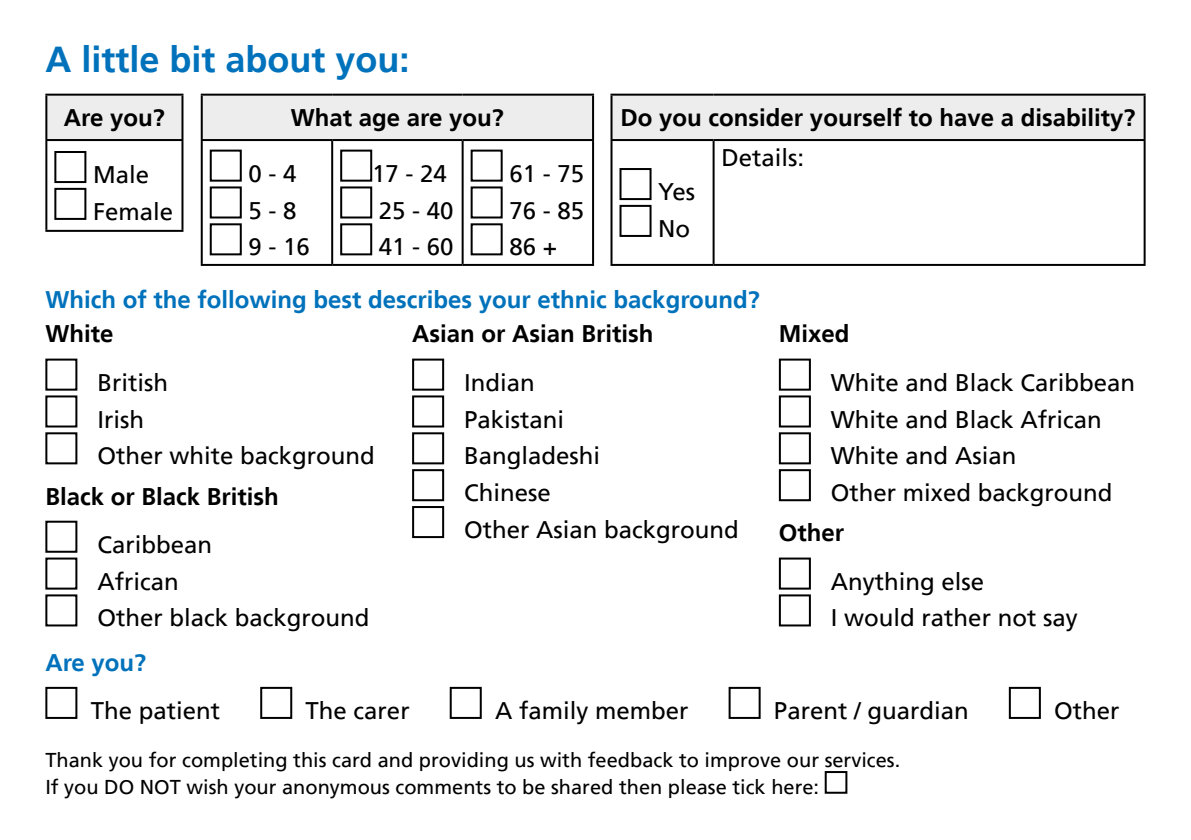
<style>
.page{position:relative;width:1191px;height:840px;background:#fff}
.page>*{position:absolute;margin:0;border:0;box-sizing:border-box;transform-origin:0 0}
.t1{font:700 36px "Frutiger";color:#0072bb}
.t2{font:24px/36.8px "Frutiger";color:#000}
.t3{font:700 24px "Frutiger";color:#000}
.t4{font:700 24px "Frutiger";color:#0072bb}
.t5{font:20px/26.6px "Frutiger";color:#000}
</style>
<div class="page">
<div style="left:45px;top:686px;width:32px;height:32px;border:2px solid #000"></div>
<div style="left:260px;top:686px;width:32px;height:32px;border:2px solid #000"></div>
<div style="left:450px;top:686px;width:32px;height:32px;border:2px solid #000"></div>
<div style="left:728px;top:686px;width:32px;height:32px;border:2px solid #000"></div>
<div style="left:1008px;top:686px;width:32px;height:32px;border:2px solid #000"></div>
<div style="left:45px;top:358px;width:32px;height:32px;border:2px solid #000"></div>
<div style="left:45px;top:395px;width:32px;height:32px;border:2px solid #000"></div>
<div style="left:45px;top:432px;width:32px;height:32px;border:2px solid #000"></div>
<div style="left:45px;top:520px;width:32px;height:32px;border:2px solid #000"></div>
<div style="left:45px;top:557px;width:32px;height:32px;border:2px solid #000"></div>
<div style="left:45px;top:594px;width:32px;height:32px;border:2px solid #000"></div>
<div style="left:412px;top:358px;width:32px;height:32px;border:2px solid #000"></div>
<div style="left:412px;top:395px;width:32px;height:32px;border:2px solid #000"></div>
<div style="left:412px;top:432px;width:32px;height:32px;border:2px solid #000"></div>
<div style="left:412px;top:469px;width:32px;height:32px;border:2px solid #000"></div>
<div style="left:412px;top:505px;width:32px;height:32px;border:2px solid #000"></div>
<div style="left:779px;top:358px;width:32px;height:32px;border:2px solid #000"></div>
<div style="left:779px;top:395px;width:32px;height:32px;border:2px solid #000"></div>
<div style="left:779px;top:432px;width:32px;height:32px;border:2px solid #000"></div>
<div style="left:779px;top:469px;width:32px;height:32px;border:2px solid #000"></div>
<div style="left:779px;top:557px;width:32px;height:32px;border:2px solid #000"></div>
<div style="left:779px;top:594px;width:32px;height:32px;border:2px solid #000"></div>
<div style="left:824px;top:770px;width:23px;height:23px;border:2px solid #000"></div>
<div style="left:46px;top:95px;width:136px;height:45px;background:#ededed"></div>
<hr style="left:45px;top:94px;width:138px;height:2px;background:#000">
<hr style="left:45px;top:96px;width:2px;height:43px;background:#000">
<hr style="left:181px;top:96px;width:2px;height:43px;background:#000">
<hr style="left:45px;top:139px;width:138px;height:2px;background:#000">
<hr style="left:45px;top:141px;width:2px;height:89px;background:#000">
<hr style="left:181px;top:141px;width:2px;height:89px;background:#000">
<hr style="left:45px;top:230px;width:138px;height:2px;background:#000">
<div style="left:54px;top:151px;width:32px;height:32px;border:2px solid #000"></div>
<div style="left:54px;top:188px;width:32px;height:32px;border:2px solid #000"></div>
<div style="left:202px;top:95px;width:391px;height:45px;background:#ededed"></div>
<hr style="left:201px;top:94px;width:131px;height:2px;background:#000">
<hr style="left:201px;top:96px;width:2px;height:43px;background:#000">
<hr style="left:332px;top:94px;width:130px;height:2px;background:#000">
<hr style="left:462px;top:94px;width:132px;height:2px;background:#000">
<hr style="left:592px;top:96px;width:2px;height:43px;background:#000">
<hr style="left:201px;top:139px;width:131px;height:2px;background:#000">
<hr style="left:201px;top:141px;width:2px;height:123px;background:#000">
<hr style="left:332px;top:139px;width:130px;height:2px;background:#000">
<hr style="left:331px;top:141px;width:2px;height:123px;background:#000">
<hr style="left:462px;top:139px;width:132px;height:2px;background:#000">
<hr style="left:461px;top:141px;width:2px;height:123px;background:#000">
<hr style="left:592px;top:141px;width:2px;height:123px;background:#000">
<hr style="left:201px;top:264px;width:131px;height:2px;background:#000">
<hr style="left:332px;top:264px;width:130px;height:2px;background:#000">
<hr style="left:462px;top:264px;width:132px;height:2px;background:#000">
<div style="left:210px;top:149px;width:32px;height:32px;border:2px solid #000"></div>
<div style="left:210px;top:186px;width:32px;height:32px;border:2px solid #000"></div>
<div style="left:210px;top:223px;width:32px;height:32px;border:2px solid #000"></div>
<div style="left:340px;top:149px;width:32px;height:32px;border:2px solid #000"></div>
<div style="left:340px;top:186px;width:32px;height:32px;border:2px solid #000"></div>
<div style="left:340px;top:223px;width:32px;height:32px;border:2px solid #000"></div>
<div style="left:470px;top:149px;width:32px;height:32px;border:2px solid #000"></div>
<div style="left:470px;top:186px;width:32px;height:32px;border:2px solid #000"></div>
<div style="left:470px;top:223px;width:32px;height:32px;border:2px solid #000"></div>
<div style="left:611px;top:95px;width:533px;height:45px;background:#ededed"></div>
<hr style="left:610px;top:94px;width:103px;height:2px;background:#000">
<hr style="left:610px;top:96px;width:2px;height:43px;background:#000">
<hr style="left:713px;top:94px;width:432px;height:2px;background:#000">
<hr style="left:1143px;top:96px;width:2px;height:43px;background:#000">
<hr style="left:610px;top:139px;width:103px;height:2px;background:#000">
<hr style="left:610px;top:141px;width:2px;height:123px;background:#000">
<hr style="left:713px;top:139px;width:432px;height:2px;background:#000">
<hr style="left:712px;top:141px;width:2px;height:123px;background:#000">
<hr style="left:1143px;top:141px;width:2px;height:123px;background:#000">
<hr style="left:610px;top:264px;width:103px;height:2px;background:#000">
<hr style="left:713px;top:264px;width:432px;height:2px;background:#000">
<div style="left:619px;top:168px;width:32px;height:32px;border:2px solid #000"></div>
<div style="left:619px;top:205px;width:32px;height:32px;border:2px solid #000"></div>
<h1 class="t1" style="left:45px;top:39px;width:366px">A little bit about you:</h1>
<p class="t3" style="left:64px;top:104px;width:102px">Are you?</p>
<p class="t2" style="left:93px;top:156px;width:82px">Male<br>Female</p>
<p class="t3" style="left:291px;top:104px;width:214px">What age are you?</p>
<p class="t2" style="left:248px;top:155px;width:63px">0 - 4<br>5 - 8<br>9 - 16</p>
<p class="t2" style="left:372px;top:155px;width:83px">17 - 24<br>25 - 40<br>41 - 60</p>
<p class="t2" style="left:509px;top:155px;width:76px;text-align:justify">61 - 75<br>76 - 85<br>86 +</p>
<p class="t3" style="left:620px;top:104px;width:516px">Do you consider yourself to have a disability?</p>
<p class="t2" style="left:658px;top:173px;width:38px">Yes<br>No</p>
<p class="t2" style="left:721px;top:139px;width:84px">Details:</p>
<p class="t4" style="left:45px;top:285px;width:716px">Which of the following best describes your ethnic background?</p>
<p class="t3" style="left:45px;top:320px;width:70px">White</p>
<p class="t2" style="left:97px;top:364px;width:279px">British<br>Irish<br>Other white background</p>
<p class="t3" style="left:45px;top:482px;width:235px">Black or Black British</p>
<p class="t2" style="left:97px;top:526px;width:274px">Caribbean<br>African<br>Other black background</p>
<p class="t3" style="left:412px;top:320px;width:243px">Asian or Asian British</p>
<p class="t2" style="left:464px;top:364px;width:276px">Indian<br>Pakistani<br>Bangladeshi<br>Chinese<br>Other Asian background</p>
<p class="t3" style="left:779px;top:320px;width:72px">Mixed</p>
<p class="t2" style="left:831px;top:364px;width:306px">White and Black Caribbean<br>White and Black African<br>White and Asian<br>Other mixed background</p>
<p class="t3" style="left:779px;top:518px;width:67px">Other</p>
<p class="t2" style="left:831px;top:562px;width:248px">Anything else<br>I would rather not say</p>
<p class="t4" style="left:45px;top:648px;width:102px">Are you?</p>
<p class="t2" style="left:91px;top:692px;width:131px">The patient</p>
<p class="t2" style="left:305px;top:692px;width:106px">The carer</p>
<p class="t2" style="left:495px;top:692px;width:195px">A family member</p>
<p class="t2" style="left:774px;top:692px;width:196px">Parent / guardian</p>
<p class="t2" style="left:1054px;top:692px;width:67px">Other</p>
<p class="t5" style="left:45px;top:746px;width:856px">Thank you for completing this card and providing us with feedback to improve our services.<br>If you DO NOT wish your anonymous comments to be shared then please tick here:</p>
</div>
